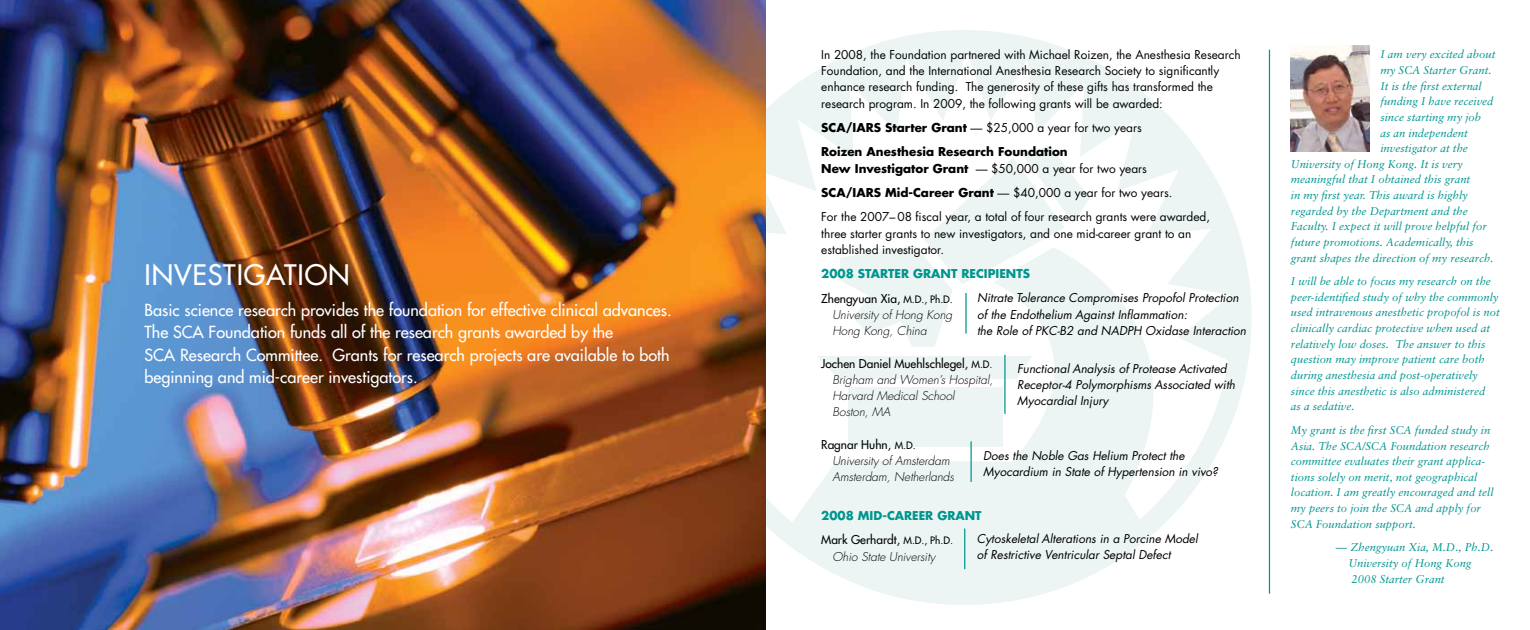
<style>
.page{position:relative;width:1530px;height:630px;background:#fff}
.page>*{position:absolute;margin:0;border:0;box-sizing:border-box;transform-origin:0 0}
.t1{font:27.5px "Futura";letter-spacing:.03em;color:#fff}
.t2{font:16.25px/22.5px "Futura";color:#fff}
.t3{font:11.88px/16.2px "Futura";color:#000}
.t4{font:italic 11.88px/16.2px "Futura";color:#000}
.t5{font:italic 300 11.88px/16.2px "Futura";color:#000}
.t6{font:700 11.88px/24.4px "Futura";color:#00958f}
.t7{font:700 11.88px/24.4px "Futura";color:#000}
.t8{font:italic 11.25px/15.6px "Sabon";color:#00958f}
.s1{font-weight:400}
.s2{font-weight:700}
.s3{font-weight:400;color:#000}
.s4{font-weight:400;font-size:10px;color:#000}
.s5{font-weight:400;font-style:normal}
.s6{font-weight:400;font-style:normal;font-size:10px}
</style>
<div class="page">
<svg style="left:765px;top:30px;width:487px;height:575px"></svg>
<img style="left:0;top:0;width:765px;height:630px">
<hr style="left:1269px;top:50px;width:1px;height:544px;background:#00958f">
<hr style="left:965px;top:293px;width:2px;height:41px;background:#00958f">
<hr style="left:1004px;top:355px;width:2px;height:59px;background:#00958f">
<hr style="left:970px;top:441px;width:2px;height:41px;background:#00958f">
<hr style="left:964px;top:529px;width:1px;height:40px;background:#00958f">
<img style="left:1291px;top:46px;width:78px;height:106px">
<p class="t3" style="left:821px;top:46px;width:421px">In 2008, the Foundation partnered with Michael Roizen, the Anesthesia Research Foundation, and the International Anesthesia Research Society to significantly enhance research funding. The generosity of these gifts has transformed the research program. In 2009, the following grants will be awarded:</p>
<p class="t7" style="left:821px;top:115px;width:322px">SCA/IARS Starter Grant <span class="s1">— $25,000 a year for two years<br></span>Roizen Anesthesia Research Foundation</p>
<p class="t3" style="left:821px;top:156px;width:390px;line-height:24.4px"><span class="s2">New Investigator Grant</span> — $50,000 a year for two years<br><span class="s2">SCA/IARS Mid-Career Grant</span> — $40,000 a year for two years.<br>For the 2007– 08 fiscal year, a total of four research grants were awarded,</p>
<p class="t3" style="left:821px;top:225px;width:372px">three starter grants to new investigators, and one mid-career grant to an established investigator.</p>
<p class="t6" style="left:821px;top:261px;width:210px">2008 STARTER GRANT RECIPIENTS<br><span class="s3">Zhengyuan Xia,</span> <span class="s4">M.D., Ph.D.</span></p>
<p class="t5" style="left:832px;top:307px;width:121px">University of Hong Kong<br>Hong Kong, China</p>
<p class="t5" style="left:832px;top:355px;width:162px;text-indent:-11px"><span class="s5">Jochen Daniel Muehlschlegel,</span> <span class="s6">M.D</span><span class="s6">.<br></span>Brigham and Women’s Hospital,<br>Harvard Medical School<br>Boston, MA</p>
<p class="t5" style="left:832px;top:436px;width:123px;text-indent:-11px"><span class="s5">Ragnar Huhn,</span> <span class="s6">M.D.<br></span>University of Amsterdam<br>Amsterdam, Netherlands</p>
<p class="t6" style="left:821px;top:503px;width:162px">2008 MID-CAREER GRANT<br><span class="s3">Mark Gerhardt,</span> <span class="s4">M.D., Ph.D</span><span class="s4">.</span></p>
<p class="t5" style="left:832px;top:548px;width:104px">Ohio State University</p>
<h1 class="t1" style="left:145px;top:257px;width:207px">INVESTIGATION</h1>
<p class="t2" style="left:145px;top:299px;width:529px">Basic science research provides the foundation for effective clinical advances.<br>The SCA Foundation funds all of the research grants awarded by the<br>SCA Research Committee. Grants for research projects are available to both beginning and mid-career investigators.</p>
<p class="t4" style="left:977px;top:290px;width:271px">Nitrate Tolerance Compromises Propofol Protection of the Endothelium Against Inflammation:<br>the Role of PKC-B2 and NADPH Oxidase Interaction</p>
<p class="t4" style="left:1017px;top:360px;width:219px">Functional Analysis of Protease Activated<br>Receptor-4 Polymorphisms Associated with<br>Myocardial Injury</p>
<p class="t4" style="left:983px;top:447px;width:236px">Does the Noble Gas Helium Protect the<br>Myocardium in State of Hypertension in vivo?</p>
<p class="t4" style="left:977px;top:530px;width:222px">Cytoskeletal Alterations in a Porcine Model of Restrictive Ventricular Septal Defect</p>
<p class="t8" style="left:1380px;top:47px;width:117px">I am very excited about</p>
<p class="t8" style="left:1380px;top:62px;width:113px">my SCA Starter Grant.</p>
<p class="t8" style="left:1380px;top:78px;width:103px">It is the first external</p>
<p class="t8" style="left:1380px;top:94px;width:115px">funding I have received</p>
<p class="t8" style="left:1380px;top:109px;width:102px">since starting my job</p>
<p class="t8" style="left:1380px;top:125px;width:89px">as an independent</p>
<p class="t8" style="left:1380px;top:140px;width:89px">investigator at the</p>
<p class="t8" style="left:1291px;top:156px;width:173px">University of Hong Kong. It is very</p>
<p class="t8" style="left:1291px;top:172px;width:181px">meaningful that I obtained this grant</p>
<p class="t8" style="left:1291px;top:187px;width:178px">in my first year. This award is highly</p>
<p class="t8" style="left:1291px;top:203px;width:178px">regarded by the Department and the</p>
<p class="t8" style="left:1291px;top:219px;width:197px">Faculty. I expect it will prove helpful for</p>
<p class="t8" style="left:1291px;top:234px;width:184px">future promotions. Academically, this</p>
<p class="t8" style="left:1291px;top:250px;width:204px">grant shapes the direction of my research.</p>
<p class="t8" style="left:1291px;top:273px;width:210px">I will be able to focus my research on the peer-identified study of why the commonly used intravenous anesthetic propofol is not clinically cardiac protective when used at relatively low doses. The answer to this question may improve patient care both during anesthesia and post-operatively since this anesthetic is also administered<br>as a sedative.</p>
<p class="t8" style="left:1291px;top:422px;width:204px">My grant is the first SCA funded study in Asia. The SCA/SCA Foundation research committee evaluates their grant applica&shy;tions solely on merit, not geographical location. I am greatly encouraged and tell my peers to join the SCA and apply for SCA Foundation support.</p>
<p class="t8" style="left:1348px;top:540px;width:147px;text-indent:-13px">— Zhengyuan Xia, M.D., Ph.D.<br>University of Hong Kong<br>2008 Starter Grant</p>
</div>
